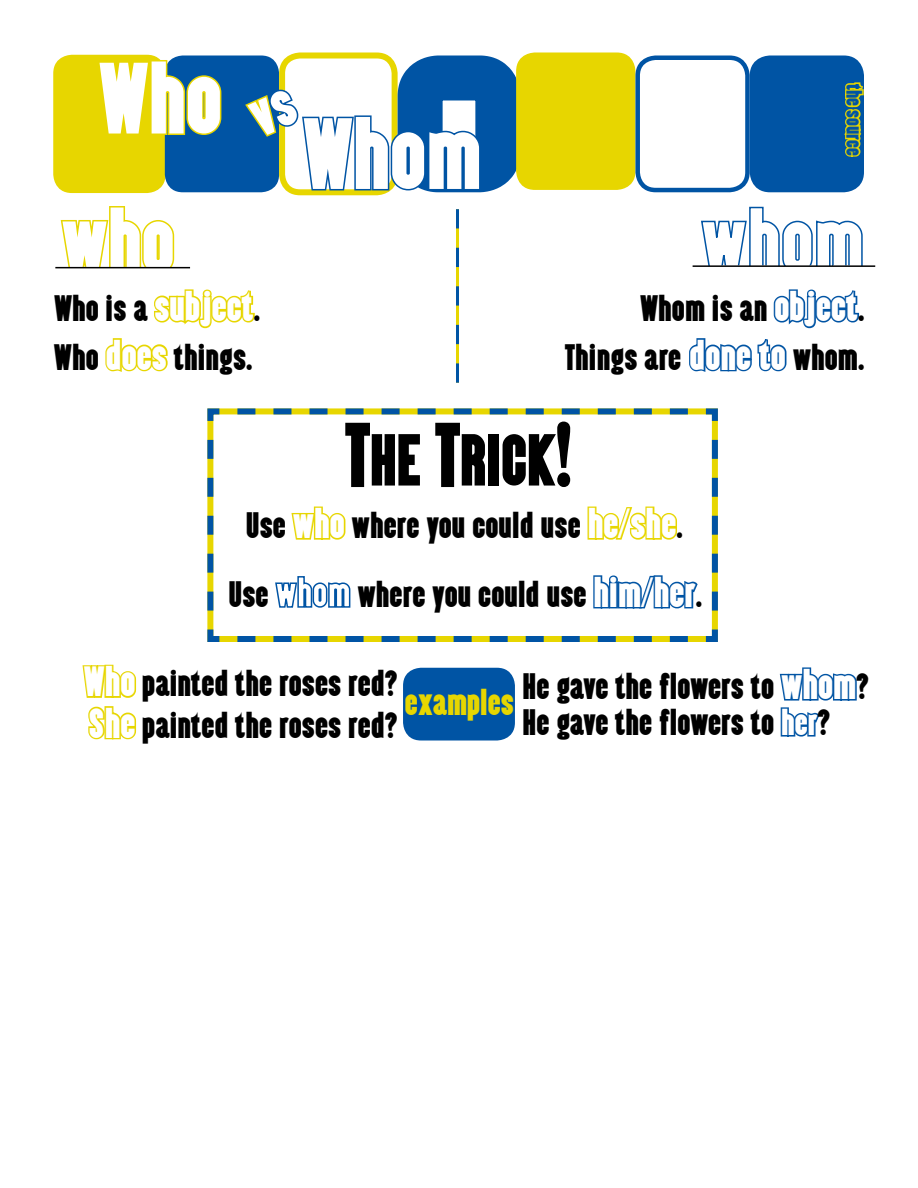
<style>
.page{position:relative;width:918px;height:1188px;background:#fff}
.page>*{position:absolute;margin:0;border:0;box-sizing:border-box;transform-origin:0 0}
.t1{font:82.5px "Almonte";color:#fff}
.t2{font:75px "Almonte";color:#fff}
.t3{font:60px "Almonte";letter-spacing:-.02em;color:#000}
.t4{font:30px/36px "Almonte";color:#000}
.t5{font:30px "Almonte";color:#e7d600}
.t6{font:18px "Almonte";color:#0054a4}
.s1{font-size:34.5px;color:#fff}
.s2{font-size:75px}
.s3{color:#fff}
</style>
<div class="page">
<div style="left:403px;top:668px;width:112px;height:73px;background:#0054a4;border-radius:18px"></div>
<svg style="left:207px;top:408px;width:511px;height:234px"></svg>
<div style="left:54px;top:56px;width:111px;height:136px;background:#e7d600;border-radius:18px"></div>
<div style="left:53px;top:55px;width:113px;height:138px;border:2px solid #e7d600;border-radius:18px"></div>
<div style="left:165px;top:56px;width:114px;height:136px;background:#0054a4;border-radius:18px"></div>
<div style="left:279px;top:52px;width:119px;height:143px;border:6px solid #e7d600;border-radius:18px"></div>
<div style="left:398px;top:56px;width:122px;height:136px;border:45px solid #0054a4;border-radius:18px"></div>
<div style="left:517px;top:53px;width:118px;height:136px;background:#e7d600;border-radius:18px"></div>
<div style="left:516px;top:52px;width:119px;height:138px;border:2px solid #e7d600;border-radius:18px"></div>
<svg style="left:152px;top:58px;width:70px;height:79px"></svg>
<div style="left:752px;top:58px;width:110px;height:132px;background:#0054a4;border-radius:18px"></div>
<div style="left:750px;top:56px;width:114px;height:136px;border:4px solid #0054a4;border-radius:18px"></div>
<svg style="left:105px;top:338px;width:63px;height:34px"></svg>
<svg style="left:290px;top:505px;width:58px;height:39px"></svg>
<svg style="left:586px;top:505px;width:93px;height:37px"></svg>
<svg style="left:274px;top:575px;width:77px;height:34px"></svg>
<svg style="left:592px;top:574px;width:108px;height:37px"></svg>
<svg style="left:844px;top:81px;width:20px;height:78px"></svg>
<div style="left:635px;top:56px;width:115px;height:136px;border:4px solid #0054a4;border-radius:18px"></div>
<svg style="left:456px;top:209px;width:3px;height:174px"></svg>
<svg style="left:689px;top:206px;width:187px;height:166px"></svg>
<hr style="left:693px;top:265px;width:182px;height:2px;background:#000">
<svg style="left:55px;top:206px;width:200px;height:123px"></svg>
<hr style="left:55px;top:267px;width:135px;height:1px;background:#000">
<svg style="left:779px;top:667px;width:78px;height:70px"></svg>
<svg style="left:82px;top:664px;width:55px;height:76px"></svg>
<svg style="left:245px;top:88px;width:237px;height:104px"></svg>
<h1 class="t1" style="left:99px;top:50px;width:125px">Who</h1>
<h2 class="t2" style="left:61px;top:197px;width:115px">who</h2>
<h1 class="t1" style="left:303px;top:106px;width:180px">Whom</h1>
<p class="t6" style="left:865px;top:84px;width:73px;rotate:90deg">the source</p>
<p class="t4" style="left:54px;top:291px;width:207px">Who is a <span class="s1">subject</span>.</p>
<p class="t4" style="left:640px;top:291px;width:225px">Whom is an <span class="s1">object</span>.</p>
<p class="t4" style="left:54px;top:339px;width:200px">Who <span class="s1">does</span> things.</p>
<p class="t4" style="left:565px;top:339px;width:301px">Things are <span class="s1">done to</span> whom.</p>
<h3 class="t3" style="left:345px;top:425px;width:230px"><span class="s2">T</span>HE <span class="s2">T</span>RICK<span class="s2">!</span></h3>
<p class="t4" style="left:246px;top:508px;width:438px">Use <span class="s1">who</span> where you could use <span class="s1">he/she</span>.</p>
<p class="t4" style="left:229px;top:577px;width:42px">Use</p>
<p class="t4" style="left:357px;top:577px;width:346px">where you could use <span class="s1">him/her</span>.</p>
<p class="t4" style="left:84px;top:663px;width:315px;line-height:41.4px"><span class="s1">Who</span> painted the roses red?<br><span class="s1">She</span> painted the roses red?</p>
<p class="t5" style="left:405px;top:685px;width:111px">examples</p>
<p class="t4" style="left:523px;top:669px;width:348px">He gave the flowers to <span class="s1">whom</span>?<br>He gave the flowers to <span class="s3">her</span>?</p>
</div>
